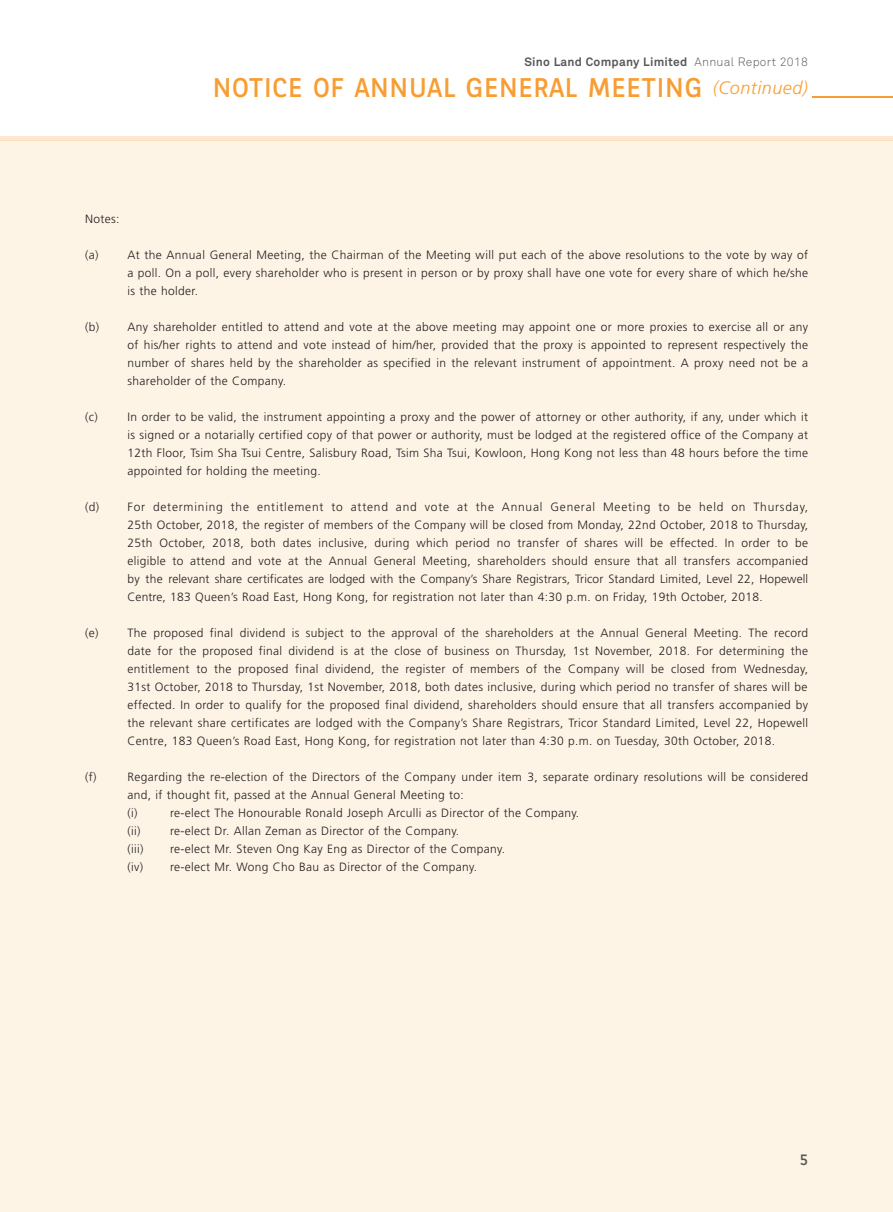
<style>
.page{position:relative;width:893px;height:1212px;background:#fff}
.page>*{position:absolute;margin:0;border:0;box-sizing:border-box;transform-origin:0 0}
.t1{font:27px "BNPP Sans";letter-spacing:.025em;color:#f89d33}
.t2{font:15px "BNPP Sans";color:#57585a}
.t3{font:300 12px/18px "Frutiger LT Std";letter-spacing:.03em;color:#231f20;text-align:justify}
.t4{font:700 12px "Akkurat Pro";letter-spacing:.02em;color:#57585a}
.s1{font-family:"Akkurat Light Pro";font-weight:400}
.s2{font-family:"Frutiger LT Std";font-weight:300;font-style:italic;font-size:18px}
</style>
<div class="page">
<div style="left:0;top:140px;width:893px;height:1072px;background:#fef4e6"></div>
<hr style="left:0;top:136px;width:893px;height:4px;background:#fee8cf">
<hr style="left:812px;top:96px;width:81px;height:1px;background:#f89d33">
<p class="t4" style="left:524px;top:54px;width:285px">Sino Land Company Limited <span class="s1">Annual Report 2018</span></p>
<h1 class="t1" style="left:213px;top:70px;width:597px">NOTICE OF ANNUAL GENERAL MEETING <span class="s2">(Continued)</span></h1>
<p class="t3" style="left:85px;top:210px;width:36px">Notes:</p>
<p class="t3" style="left:85px;top:246px;width:15px">(a)</p>
<p class="t3" style="left:128px;top:246px;width:682px">At the Annual General Meeting, the Chairman of the Meeting will put each of the above resolutions to the vote by way of a poll. On a poll, every shareholder who is present in person or by proxy shall have one vote for every share of which he/she is the holder.</p>
<p class="t3" style="left:128px;top:318px;width:682px;text-indent:-43px">(b) Any shareholder entitled to attend and vote at the above meeting may appoint one or more proxies to exercise all or any of his/her rights to attend and vote instead of him/her, provided that the proxy is appointed to represent respectively the number of shares held by the shareholder as specified in the relevant instrument of appointment. A proxy need not be a shareholder of the Company.</p>
<p class="t3" style="left:85px;top:408px;width:14px">(c)</p>
<p class="t3" style="left:128px;top:408px;width:682px">In order to be valid, the instrument appointing a proxy and the power of attorney or other authority, if any, under which it is signed or a notarially certified copy of that power or authority, must be lodged at the registered office of the Company at 12th Floor, Tsim Sha Tsui Centre, Salisbury Road, Tsim Sha Tsui, Kowloon, Hong Kong not less than 48 hours before the time appointed for holding the meeting.</p>
<p class="t3" style="left:128px;top:498px;width:682px;text-indent:-43px">(d) For determining the entitlement to attend and vote at the Annual General Meeting to be held on Thursday, 25th October, 2018, the register of members of the Company will be closed from Monday, 22nd October, 2018 to Thursday, 25th October, 2018, both dates inclusive, during which period no transfer of shares will be effected. In order to be eligible to attend and vote at the Annual General Meeting, shareholders should ensure that all transfers accompanied by the relevant share certificates are lodged with the Company’s Share Registrars, Tricor Standard Limited, Level 22, Hopewell Centre, 183 Queen’s Road East, Hong Kong, for registration not later than 4:30 p.m. on Friday, 19th October, 2018.</p>
<p class="t3" style="left:85px;top:624px;width:15px">(e)</p>
<p class="t3" style="left:128px;top:624px;width:682px">The proposed final dividend is subject to the approval of the shareholders at the Annual General Meeting. The record date for the proposed final dividend is at the close of business on Thursday, 1st November, 2018. For determining the entitlement to the proposed final dividend, the register of members of the Company will be closed from Wednesday, 31st October, 2018 to Thursday, 1st November, 2018, both dates inclusive, during which period no transfer of shares will be effected. In order to qualify for the proposed final dividend, shareholders should ensure that all transfers accompanied by the relevant share certificates are lodged with the Company’s Share Registrars, Tricor Standard Limited, Level 22, Hopewell Centre, 183 Queen’s Road East, Hong Kong, for registration not later than 4:30 p.m. on Tuesday, 30th October, 2018.</p>
<p class="t3" style="left:85px;top:768px;width:13px">(f)</p>
<p class="t3" style="left:128px;top:768px;width:682px;text-align:left">Regarding the re-election of the Directors of the Company under item 3, separate ordinary resolutions will be considered and, if thought fit, passed at the Annual General Meeting to:<br>(i)</p>
<p class="t3" style="left:170px;top:804px;width:411px">re-elect The Honourable Ronald Joseph Arculli as Director of the Company.</p>
<p class="t3" style="left:128px;top:822px;width:15px">(ii)</p>
<p class="t3" style="left:170px;top:822px;width:291px">re-elect Dr. Allan Zeman as Director of the Company.</p>
<p class="t3" style="left:128px;top:840px;width:18px">(iii)</p>
<p class="t3" style="left:128px;top:840px;width:379px;text-indent:43px">re-elect Mr. Steven Ong Kay Eng as Director of the Company. (iv) re-elect Mr. Wong Cho Bau as Director of the Company.</p>
<p class="t2" style="left:800px;top:1150px;width:9px">5</p>
</div>
